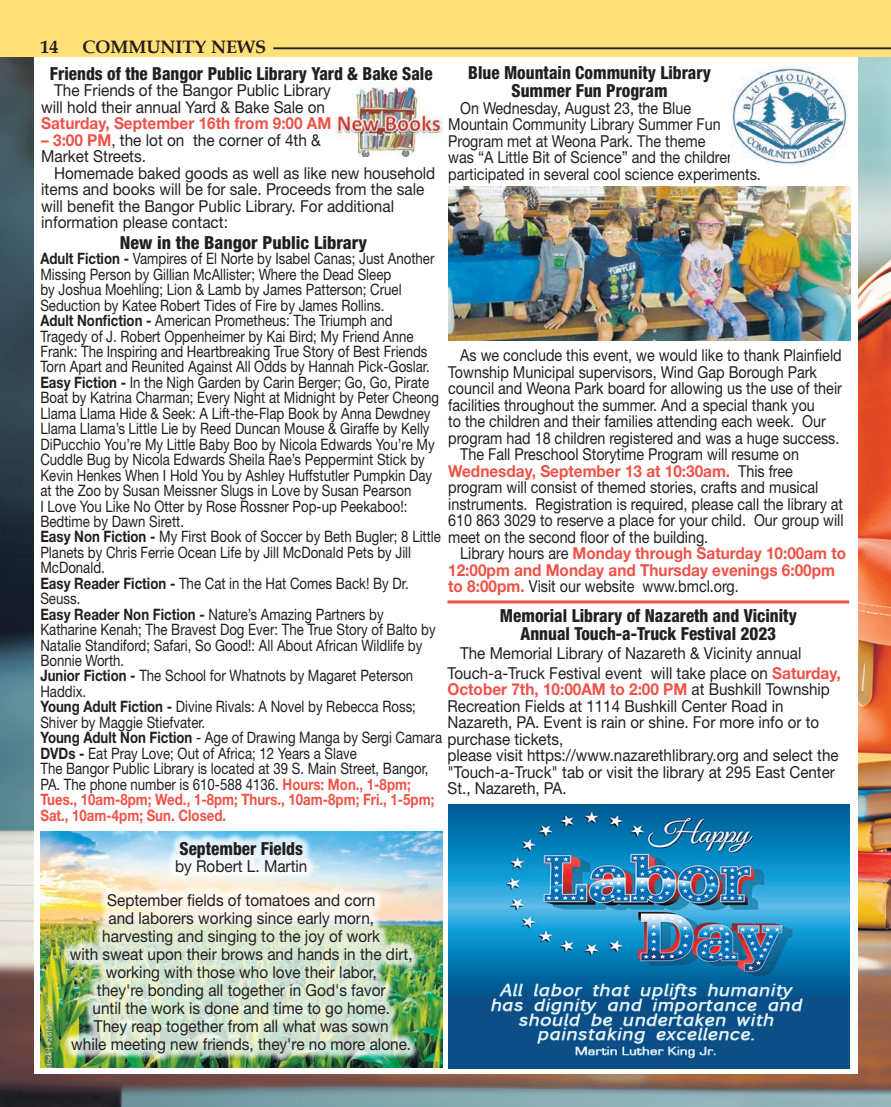
<style>
.page{position:relative;width:891px;height:1107px;background:#fff}
.page>*{position:absolute;margin:0;border:0;box-sizing:border-box;transform-origin:0 0}
.t1{font:800 condensed 18px/18px "Helvetica Neue LT Std";color:#231f20;text-align:center;scale:.95 1}
.t2{font:800 condensed 18px "Helvetica Neue LT Std";color:#231f20}
.t3{font:700 18px "Book Antiqua";color:#231f20}
.t4{font:16.5px/16.5px "Helvetica Neue LT Std";color:#231f20;scale:.87 1}
.t5{font:16.5px/18px "Helvetica Neue LT Std";color:#231f20;scale:.93 1}
.t6{font:16.5px/16.5px "Helvetica Neue LT Std";color:#231f20;scale:.92 1}
.t7{font:700 16.5px/16.5px "Helvetica Neue LT Std";color:#f05248;scale:.93 1}
.t8{font:15.75px/15.5px "Helvetica Neue LT Std";color:#231f20;scale:.84 1}
.s1{font-weight:700;color:#f05248}
.s2{font-weight:700}
.s3{font-size:16.5px}
.s4{font-weight:400;color:#231f20}
</style>
<div class="page">
<img style="left:0;top:57px;width:891px;height:1050px">
<div style="left:35px;top:33px;width:823px;height:1040px;background:#fff"></div>
<div style="left:0;top:0;width:891px;height:57px;background:#ffe079"></div>
<hr style="left:273px;top:47px;width:618px;height:2px;background:#231f20">
<img style="left:731px;top:67px;width:116px;height:98px">
<img style="left:334px;top:83px;width:108px;height:74px">
<hr style="left:448px;top:600px;width:401px;height:3px;background:#f05248">
<img style="left:40px;top:832px;width:402px;height:236px">
<div style="left:61px;top:832px;width:360px;height:231px;background:#fff;opacity:.75"></div>
<img style="left:448px;top:186px;width:402px;height:155px">
<img style="left:449px;top:805px;width:400px;height:263px">
<p class="t3" style="left:40px;top:35px;width:19px">14</p>
<p class="t3" style="left:83px;top:35px;width:185px">COMMUNITY NEWS</p>
<p class="t1" style="left:50px;top:64px;width:404px">Friends of the Bangor Public Library Yard &amp; Bake Sale</p>
<p class="t5" style="left:41px;top:82px;width:313px;line-height:16.5px;text-indent:13px">The Friends of the Bangor Public Library will hold their annual Yard &amp; Bake Sale on</p>
<p class="t7" style="left:41px;top:115px;width:314px">Saturday, September 16th from 9:00 AM</p>
<p class="t5" style="left:41px;top:131px;width:302px;line-height:16.5px"><span class="s1">– 3:00 PM</span>, the lot on the corner of 4th &amp;<br>Market Streets.</p>
<p class="t5" style="left:41px;top:164px;width:425px;line-height:16.5px;text-indent:13px">Homemade baked goods as well as like new household items and books will be for sale. Proceeds from the sale will benefit the Bangor Public Library. For additional information please contact:</p>
<p class="t1" style="left:468px;top:63px;width:257px">Blue Mountain Community Library<br>Summer Fun Program</p>
<p class="t4" style="left:448px;top:99px;width:361px;text-indent:12px">On Wednesday, August 23, the Blue<br>Mountain Community Library Summer Fun Program met at Weona Park. The theme<br>was “A Little Bit of Science” and the children participated in several cool science experiments.</p>
<p class="t2" style="left:120px;top:231px;width:249px">New in the Bangor Public Library</p>
<p class="t8" style="left:40px;top:251px;width:476px"><span class="s2">Adult Fiction -</span> Vampires of El Norte by Isabel Canas; Just Another Missing Person by Gillian McAllister; Where the Dead Sleep<br>by Joshua Moehling; Lion &amp; Lamb by James Patterson; Cruel Seduction by Katee Robert Tides of Fire by James Rollins.<br><span class="s2">Adult Nonfiction -</span> American Prometheus: The Triumph and Tragedy of J. Robert Oppenheimer by Kai Bird; My Friend Anne Frank: The Inspiring and Heartbreaking True Story of Best Friends Torn Apart and Reunited Against All Odds by Hannah Pick-Goslar.<br><span class="s2">Easy Fiction -</span> In the Nigh Garden by Carin Berger; Go, Go, Pirate Boat by Katrina Charman; Every Night at Midnight by Peter Cheong Llama Llama Hide &amp; Seek: A Lift-the-Flap Book by Anna Dewdney Llama Llama’s Little Lie by Reed Duncan Mouse &amp; Giraffe by Kelly DiPucchio You’re My Little Baby Boo by Nicola Edwards You’re My Cuddle Bug by Nicola Edwards Sheila Rae’s Peppermint Stick by Kevin Henkes When I Hold You by Ashley Huffstutler Pumpkin Day at the Zoo by Susan Meissner Slugs in Love by Susan Pearson<br>I Love You Like No Otter by Rose Rossner Pop-up Peekaboo!:<br>Bedtime by Dawn Sirett.</p>
<p class="t8" style="left:40px;top:544px;width:624px">Planets by Chris Ferrie Ocean Life by Jill McDonald Pets by Jill<br>McDonald.<br><span class="s2">Easy Reader Fiction -</span> The Cat in the Hat Comes Back! By Dr.<br>Seuss.<br><span class="s2">Easy Reader Non Fiction -</span> Nature’s Amazing Partners by<br>Katharine Kenah; The Bravest Dog Ever: The True Story of Balto by<br>Natalie Standiford; Safari, So Good!: All About African Wildlife by<br>Bonnie Worth.<br><span class="s2">Junior Fiction -</span> The School for Whatnots by Magaret Peterson<br>Haddix.<br><span class="s2">Young Adult Fiction -</span> Divine Rivals: A Novel by Rebecca Ross;<br>Shiver by Maggie Stiefvater.<br><span class="s2">Young Adult Non Fiction</span> - Age of Drawing Manga by Sergi Camara <span class="s3">purchase tickets, </span><span class="s2">DVDs -</span> Eat Pray Love; Out of Africa; 12 Years a Slave<br>The Bangor Public Library is located at 39 S. Main Street, Bangor,<br>PA. The phone number is 610-588 4136. <span class="s1">Hours: Mon., 1-8pm;<br>Tues., 10am-8pm; Wed., 1-8pm; Thurs., 10am-8pm; Fri., 1-5pm;<br>Sat., 10am-4pm; Sun. Closed.</span></p>
<p class="t1" style="left:180px;top:839px;width:132px">September Fields</p>
<p class="t5" style="left:107px;top:848px;width:290px;line-height:34.5px;text-align:center">by Robert L. Martin<br>September fields of tomatoes and corn</p>
<p class="t5" style="left:70px;top:909px;width:370px;text-align:center">and laborers working since early morn,<br>harvesting and singing to the joy of work<br>with sweat upon their brows and hands in the dirt, working with those who love their labor,<br>they're bonding all together in God's favor<br>until the work is done and time to go home.<br>They reap together from all what was sown<br>while meeting new friends, they're no more alone.</p>
<p class="t4" style="left:460px;top:347px;width:440px">As we conclude this event, we would like to thank Plainfield</p>
<p class="t4" style="left:448px;top:363px;width:425px">Township Municipal supervisors, Wind Gap Borough Park</p>
<p class="t4" style="left:448px;top:380px;width:454px">council and Weona Park board for allowing us the use of their</p>
<p class="t4" style="left:448px;top:396px;width:423px">facilities throughout the summer. And a special thank you</p>
<p class="t4" style="left:448px;top:413px;width:435px">to the children and their families attending each week. Our</p>
<p class="t4" style="left:448px;top:429px;width:451px">program had 18 children registered and was a huge success.</p>
<p class="t4" style="left:460px;top:446px;width:391px">The Fall Preschool Storytime Program will resume on</p>
<p class="t7" style="left:448px;top:462px;width:372px">Wednesday, September 13 at 10:30am. <span class="s4">This free</span></p>
<p class="t4" style="left:448px;top:479px;width:427px">program will consist of themed stories, crafts and musical</p>
<p class="t4" style="left:448px;top:495px;width:455px">instruments. Registration is required, please call the library at</p>
<p class="t4" style="left:448px;top:512px;width:456px">610 863 3029 to reserve a place for your child. Our group will</p>
<p class="t8" style="left:40px;top:529px;width:797px"><span class="s2">Easy Non Fiction -</span> My First Book of Soccer by Beth Bugler; 8 Little <span class="s3">meet on the second floor of the building.</span></p>
<p class="t7" style="left:448px;top:545px;width:429px;text-indent:12px"><span class="s4">Library hours are</span> Monday through Saturday 10:00am to<br>12:00pm and Monday and Thursday evenings 6:00pm to 8:00pm. <span class="s4">Visit our website www.bmcl.org.</span></p>
<p class="t1" style="left:500px;top:606px;width:314px">Memorial Library of Nazareth and Vicinity<br>Annual Touch-a-Truck Festival 2023</p>
<p class="t6" style="left:448px;top:643px;width:429px;line-height:19.5px;text-indent:13px">The Memorial Library of Nazareth &amp; Vicinity annual<br>Touch-a-Truck Festival event will take place on <span class="s1">Saturday,</span></p>
<p class="t6" style="left:448px;top:681px;width:417px"><span class="s1">October 7th, 10:00AM to 2:00 PM</span> at Bushkill Township<br>Recreation Fields at 1114 Bushkill Center Road in<br>Nazareth, PA. Event is rain or shine. For more info or to</p>
<p class="t6" style="left:448px;top:747px;width:427px">please visit https://www.nazarethlibrary.org and select the "Touch-a-Truck" tab or visit the library at 295 East Center<br>St., Nazareth, PA.</p>
</div>
